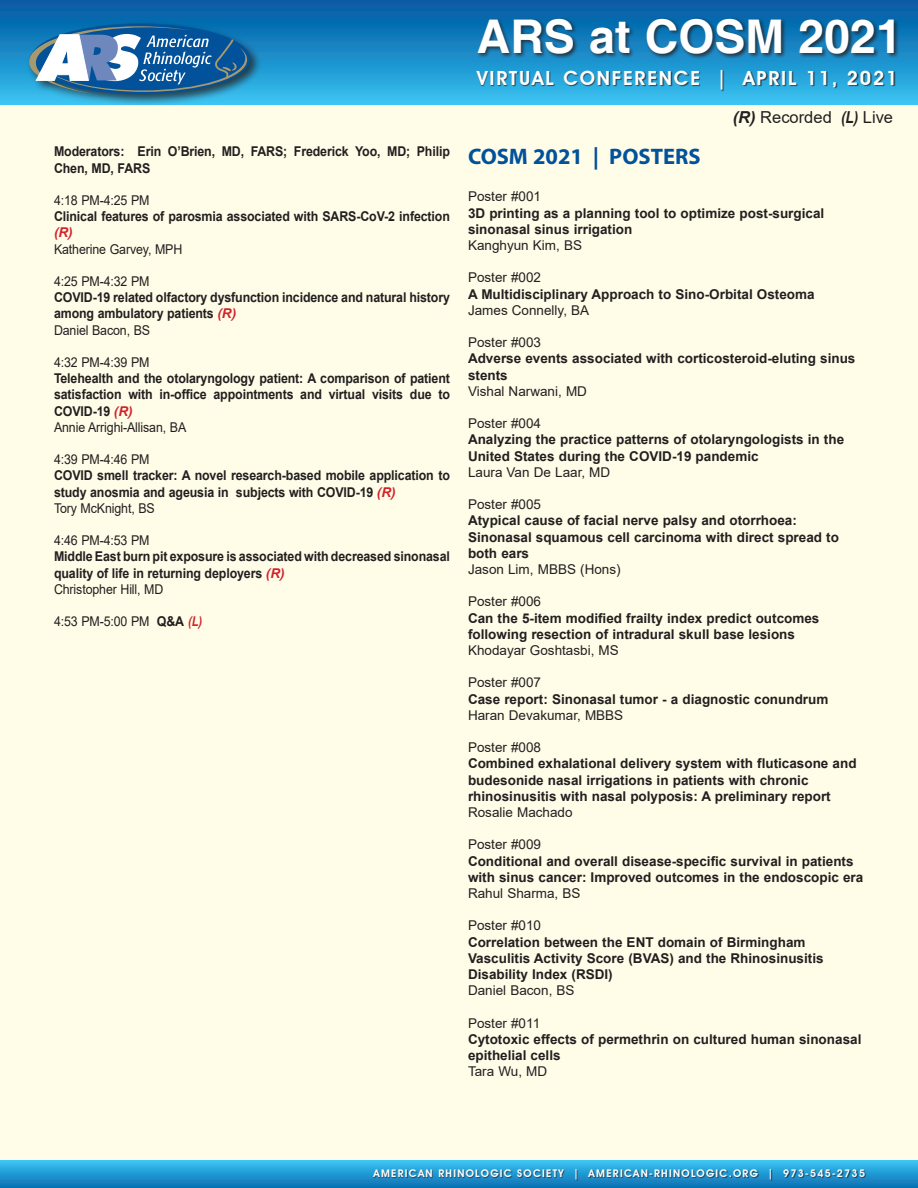
<style>
.page{position:relative;width:918px;height:1188px;background:#fff}
.page>*{position:absolute;margin:0;border:0;box-sizing:border-box;transform-origin:0 0}
.t1{font:700 46.5px "Helvetica";color:#fff}
.t2{font:700 22.5px "Myriad Pro";color:#01529b}
.t3{font:600 19.5px "Avant Garde IT Cby BT";letter-spacing:.09em;color:#fff}
.t4{font:16.5px "Arial";color:#231f20}
.t5{font:700 13.5px/16.2px "Arial";color:#231f20}
.t6{font:700 13.5px/16.2px "Arial";color:#231f20;scale:.92 1}
.t7{font:13.5px "Arial";color:#231f20}
.t8{font:13.5px "Arial";color:#231f20;scale:.92 1}
.t9{font:600 10.5px "Avant Garde IT Cby BT";letter-spacing:.12em;color:#fff}
.s1{font-style:italic;color:#d1232a}
.s2{font-weight:700}
.s3{font-family:"Arial Narrow";font-weight:700;font-style:italic;color:#d1232a}
.s4{font-weight:700;font-style:italic}
.s5{font-family:"Arial Narrow";font-weight:700;font-style:italic}
</style>
<div class="page">
<div style="left:0;top:60px;width:918px;height:1128px;background:#fffde8"></div>
<div style="left:0;top:1160px;width:918px;height:28px;background:linear-gradient(to bottom,#3bc6f4,#0b72b5)"></div>
<svg style="left:0;top:0;width:918px;height:105px;background:#1a88c5"></svg>
<div style="left:373px;top:1170px;width:493px;height:12px;background:#231f20;opacity:.75"></div>
<div style="left:26px;top:21px;width:236px;height:86px;background:#231f20;opacity:.75"></div>
<svg style="left:29px;top:23px;width:221px;height:71px;background:#4b85b2"></svg>
<div style="left:477px;top:17px;width:423px;height:42px;background:#231f20;opacity:.75"></div>
<div style="left:476px;top:70px;width:419px;height:21px;background:#231f20;opacity:.75"></div>
<h1 class="t1" style="left:477px;top:8px;width:427px">ARS at COSM 2021</h1>
<h3 class="t3" style="left:477px;top:66px;width:422px">VIRTUAL CONFERENCE | APRIL 11, 2021</h3>
<p class="t6" style="left:54px;top:144px;width:432px">Moderators: Erin O’Brien, MD, FARS; Frederick Yoo, MD; Philip<br>Chen, MD, FARS</p>
<p class="t8" style="left:54px;top:191px;width:105px">4:18 PM-4:25 PM</p>
<p class="t6" style="left:54px;top:209px;width:432px">Clinical features of parosmia associated with SARS-CoV-2 infection <span class="s1">(R)</span></p>
<p class="t8" style="left:54px;top:240px;width:141px">Katherine Garvey, MPH</p>
<p class="t8" style="left:54px;top:272px;width:105px">4:25 PM-4:32 PM</p>
<p class="t6" style="left:54px;top:290px;width:432px">COVID-19 related olfactory dysfunction incidence and natural history among ambulatory patients <span class="s1">(R)</span></p>
<p class="t8" style="left:54px;top:321px;width:106px">Daniel Bacon, BS</p>
<p class="t8" style="left:54px;top:353px;width:105px">4:32 PM-4:39 PM</p>
<p class="t6" style="left:54px;top:371px;width:432px;text-align:justify">Telehealth and the otolaryngology patient: A comparison of patient satisfaction with in-office appointments and virtual visits due to COVID-19 <span class="s1">(R)</span></p>
<p class="t8" style="left:54px;top:418px;width:145px">Annie Arrighi-Allisan, BA</p>
<p class="t8" style="left:54px;top:450px;width:105px">4:39 PM-4:46 PM</p>
<p class="t6" style="left:54px;top:468px;width:432px">COVID smell tracker: A novel research-based mobile application to study anosmia and ageusia in subjects with COVID-19 <span class="s1">(R)</span></p>
<p class="t8" style="left:54px;top:499px;width:111px">Tory McKnight, BS</p>
<p class="t8" style="left:54px;top:531px;width:105px">4:46 PM-4:53 PM</p>
<p class="t6" style="left:54px;top:549px;width:432px">Middle East burn pit exposure is associated with decreased sinonasal quality of life in returning deployers <span class="s1">(R)</span></p>
<p class="t8" style="left:54px;top:580px;width:120px">Christopher Hill, MD</p>
<p class="t8" style="left:54px;top:612px;width:163px">4:53 PM-5:00 PM <span class="s2">Q&amp;A</span> <span class="s3">(L)</span></p>
<p class="t4" style="left:733px;top:106px;width:162px"><span class="s4">(R)</span> Recorded <span class="s5">(L)</span> Live</p>
<p class="t2" style="left:468px;top:141px;width:234px">COSM 2021 | POSTERS</p>
<p class="t7" style="left:468px;top:187px;width:75px">Poster #001</p>
<p class="t5" style="left:468px;top:205px;width:358px">3D printing as a planning tool to optimize post-surgical sinonasal sinus irrigation</p>
<p class="t7" style="left:468px;top:236px;width:116px">Kanghyun Kim, BS</p>
<p class="t7" style="left:468px;top:268px;width:75px">Poster #002</p>
<p class="t5" style="left:468px;top:286px;width:348px">A Multidisciplinary Approach to Sino-Orbital Osteoma</p>
<p class="t7" style="left:468px;top:301px;width:123px">James Connelly, BA</p>
<p class="t7" style="left:468px;top:333px;width:75px">Poster #003</p>
<p class="t5" style="left:468px;top:351px;width:389px">Adverse events associated with corticosteroid-eluting sinus stents</p>
<p class="t7" style="left:468px;top:382px;width:121px">Vishal Narwani, MD</p>
<p class="t7" style="left:468px;top:414px;width:75px">Poster #004</p>
<p class="t5" style="left:468px;top:432px;width:378px">Analyzing the practice patterns of otolaryngologists in the<br>United States during the COVID-19 pandemic</p>
<p class="t7" style="left:468px;top:463px;width:144px">Laura Van De Laar, MD</p>
<p class="t7" style="left:468px;top:495px;width:75px">Poster #005</p>
<p class="t5" style="left:468px;top:513px;width:372px">Atypical cause of facial nerve palsy and otorrhoea:<br>Sinonasal squamous cell carcinoma with direct spread to both ears</p>
<p class="t7" style="left:468px;top:560px;width:154px">Jason Lim, MBBS (Hons)</p>
<p class="t7" style="left:468px;top:592px;width:75px">Poster #006</p>
<p class="t5" style="left:468px;top:610px;width:353px">Can the 5-item modified frailty index predict outcomes following resection of intradural skull base lesions</p>
<p class="t7" style="left:468px;top:641px;width:152px">Khodayar Goshtasbi, MS</p>
<p class="t7" style="left:468px;top:673px;width:75px">Poster #007</p>
<p class="t5" style="left:468px;top:691px;width:362px">Case report: Sinonasal tumor - a diagnostic conundrum</p>
<p class="t7" style="left:468px;top:706px;width:157px">Haran Devakumar, MBBS</p>
<p class="t7" style="left:468px;top:738px;width:75px">Poster #008</p>
<p class="t5" style="left:468px;top:756px;width:390px">Combined exhalational delivery system with fluticasone and budesonide nasal irrigations in patients with chronic rhinosinusitis with nasal polyposis: A preliminary report</p>
<p class="t7" style="left:468px;top:803px;width:106px">Rosalie Machado</p>
<p class="t7" style="left:468px;top:835px;width:75px">Poster #009</p>
<p class="t5" style="left:468px;top:853px;width:397px">Conditional and overall disease-specific survival in patients with sinus cancer: Improved outcomes in the endoscopic era</p>
<p class="t7" style="left:468px;top:884px;width:114px">Rahul Sharma, BS</p>
<p class="t7" style="left:468px;top:916px;width:75px">Poster #010</p>
<p class="t5" style="left:468px;top:934px;width:357px">Correlation between the ENT domain of Birmingham<br>Vasculitis Activity Score (BVAS) and the Rhinosinusitis<br>Disability Index (RSDI)</p>
<p class="t7" style="left:468px;top:981px;width:108px">Daniel Bacon, BS</p>
<p class="t7" style="left:468px;top:1013px;width:74px">Poster #011</p>
<p class="t5" style="left:468px;top:1031px;width:395px">Cytotoxic effects of permethrin on cultured human sinonasal epithelial cells</p>
<p class="t7" style="left:468px;top:1062px;width:81px">Tara Wu, MD</p>
<p class="t9" style="left:373px;top:1167px;width:493px">AMERICAN RHINOLOGIC SOCIETY | AMERICAN-RHINOLOGIC.ORG | 973-545-2735</p>
</div>
